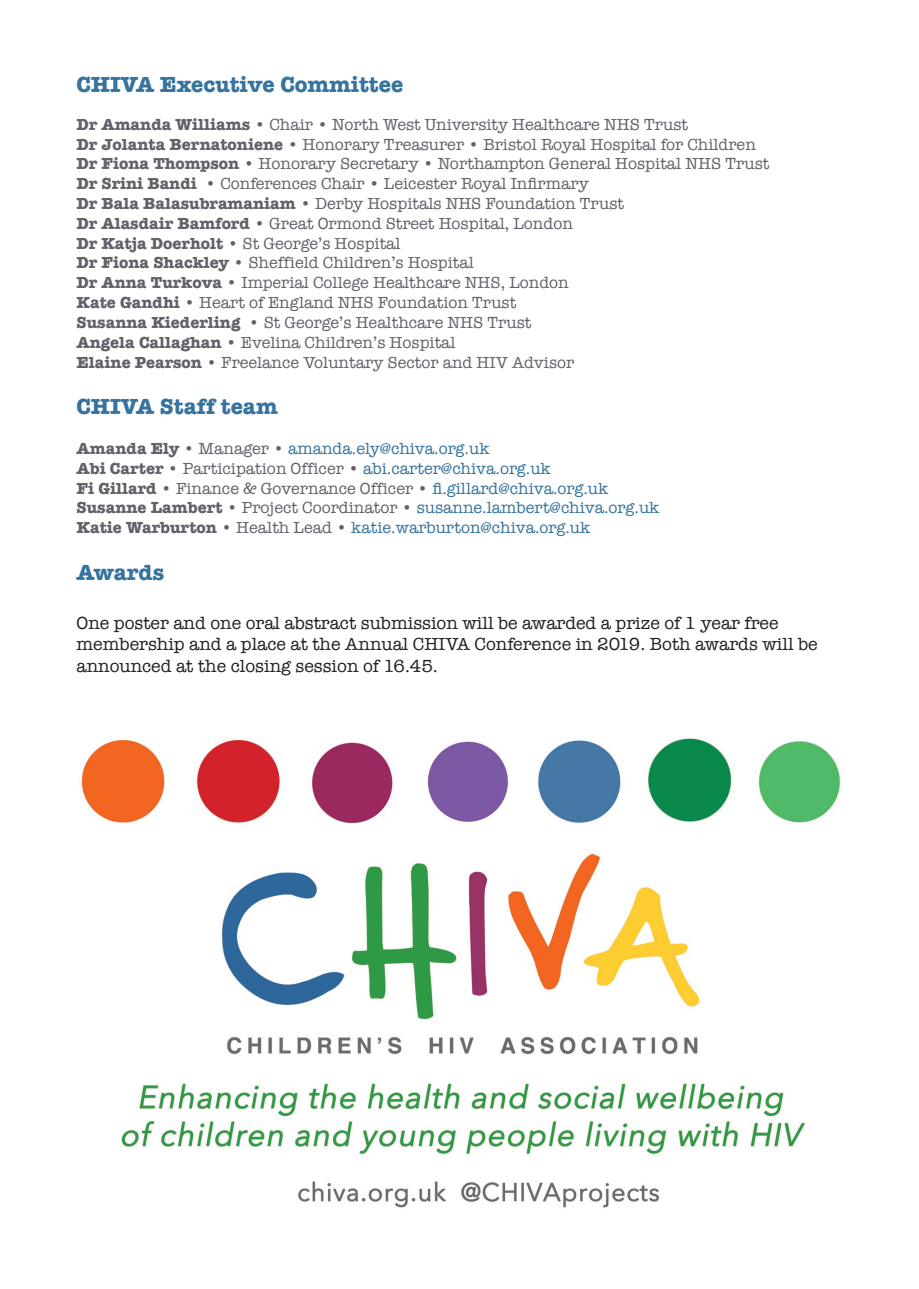
<style>
.page{position:relative;width:919px;height:1289px;background:#fff}
.page>*{position:absolute;margin:0;border:0;box-sizing:border-box;transform-origin:0 0}
.t1{font:700 22.5px "American Typewriter";color:#36739e}
.t2{font:18px/21.6px "American Typewriter";color:#231f20}
.t3{font:16.5px/19.8px "American Typewriter";color:#636069}
.t4{font:16.5px/19.8px "American Typewriter";color:#36739e}
.s1{font-weight:700}
.s2{font-weight:700;color:#636069}
.s3{color:#636069}
</style>
<div class="page">
<img style="left:81px;top:738px;width:760px;height:470px">
<h1 class="t1" style="left:77px;top:65px;width:328px">CHIVA Executive Committee</h1>
<p class="t3" style="left:77px;top:114px;width:694px"><span class="s1">Dr Amanda Williams</span> • Chair • North West University Healthcare NHS Trust<br><span class="s1">Dr Jolanta Bernatoniene</span> • Honorary Treasurer • Bristol Royal Hospital for Children <span class="s1">Dr Fiona Thompson</span> • Honorary Secretary • Northampton General Hospital NHS Trust <span class="s1">Dr Srini Bandi</span> • Conferences Chair • Leicester Royal Infirmary<br><span class="s1">Dr Bala Balasubramaniam</span> • Derby Hospitals NHS Foundation Trust<br><span class="s1">Dr Alasdair Bamford</span> • Great Ormond Street Hospital, London<br><span class="s1">Dr Katja Doerholt •</span> St George’s Hospital<br><span class="s1">Dr Fiona Shackley •</span> Sheffield Children’s Hospital<br><span class="s1">Dr Anna Turkova</span> • Imperial College Healthcare NHS, London<br><span class="s1">Kate Gandhi</span> • Heart of England NHS Foundation Trust<br><span class="s1">Susanna Kiederling</span> • St George’s Healthcare NHS Trust<br><span class="s1">Angela Callaghan</span> • Evelina Children’s Hospital<br><span class="s1">Elaine Pearson</span> • Freelance Voluntary Sector and HIV Advisor</p>
<h1 class="t1" style="left:77px;top:387px;width:203px">CHIVA Staff team</h1>
<p class="t4" style="left:77px;top:438px;width:584px"><span class="s2">Amanda Ely</span> <span class="s3">• Manager •</span> amanda.ely@chiva.org.uk<br><span class="s2">Abi Carter</span> <span class="s3">• Participation Officer •</span> abi.carter@chiva.org.uk<br><span class="s2">Fi Gillard</span> <span class="s3">• Finance &amp; Governance Officer •</span> fi.gillard@chiva.org.uk <span class="s2">Susanne Lambert</span> <span class="s3">• Project Coordinator •</span> susanne.lambert@chiva.org.uk <span class="s2">Katie Warburton</span> <span class="s3">• Health Lead •</span> katie.warburton@chiva.org.uk</p>
<h1 class="t1" style="left:77px;top:553px;width:89px">Awards</h1>
<p class="t2" style="left:77px;top:611px;width:742px">One poster and one oral abstract submission will be awarded a prize of 1 year free membership and a place at the Annual CHIVA Conference in 2019. Both awards will be announced at the closing session of 16.45.</p>
</div>
